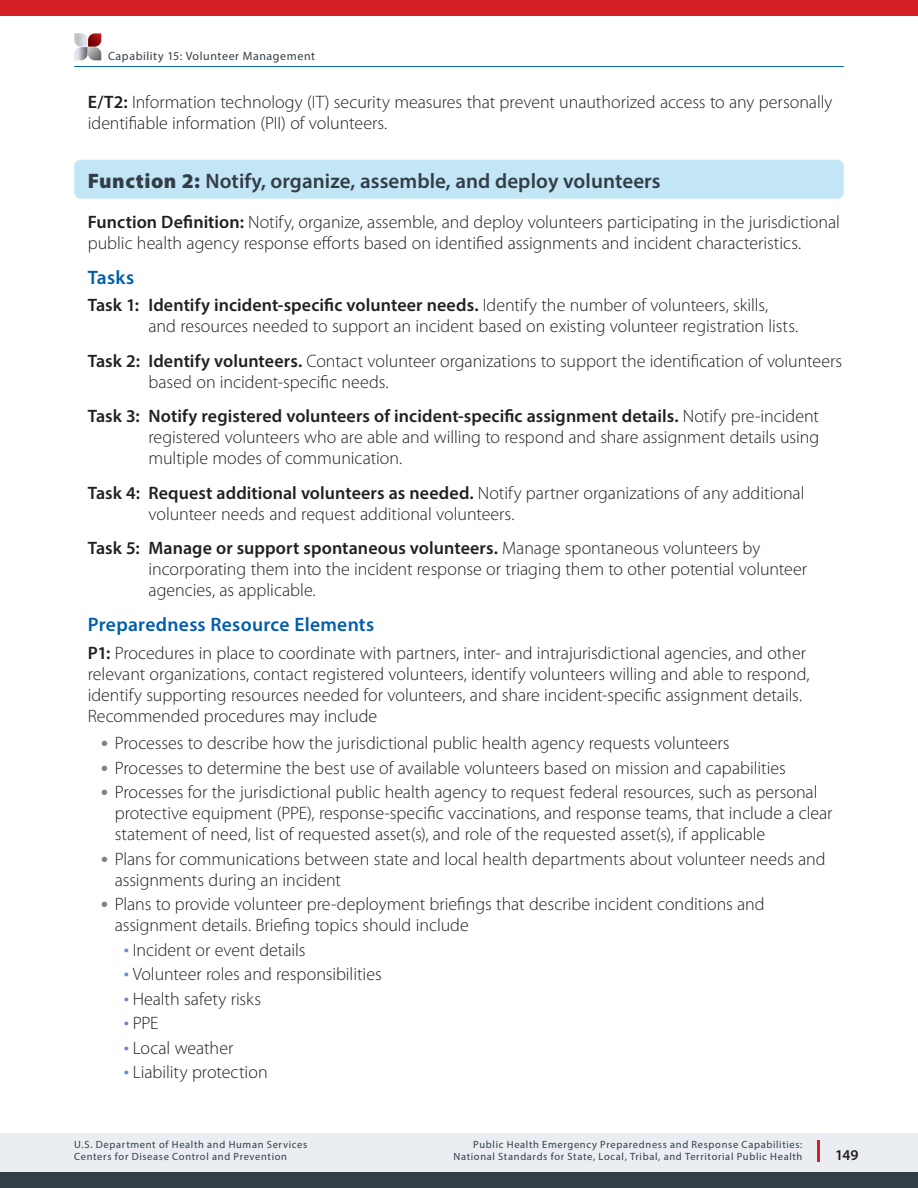
<style>
.page{position:relative;width:918px;height:1188px;background:#fff}
.page>*{position:absolute;margin:0;border:0;box-sizing:border-box;transform-origin:0 0}
.H3-Functions{font:600 21px "Myriad Pro";letter-spacing:.005em;color:#323d47}
.Function_H4{font:600 19.5px "Myriad Pro";letter-spacing:.015em;color:#015dab}
.Function-Body1{font:300 18px/21px "Myriad Pro";letter-spacing:-.005em;color:#231f20}
.Function_Tasks{font:300 18px/21px "Myriad Pro";color:#231f20}
.t1{font:600 15px "Myriad Pro";color:#231f20}
.t2{font:12px "Myriad Pro";letter-spacing:.05em;color:#323d47}
.t3{font:10.5px/12px "Myriad Pro";letter-spacing:.06em;color:#323d47;text-align:right}
.s1{font-weight:600}
.s2{font-weight:900}
.s3{font-weight:900;font-stretch:semi-expanded;color:#808285}
.s4{font-weight:900;font-stretch:semi-expanded;color:#6a8ac5}
</style>
<div class="page">
<div style="left:0;top:1133px;width:918px;height:55px;background:#eaeef3"></div>
<div style="left:0;top:1172px;width:918px;height:16px;background:#323d47"></div>
<div style="left:0;top:0;width:918px;height:16px;background:#d41f26"></div>
<hr style="left:817px;top:1140px;width:2px;height:22px;background:#d41f26">
<svg style="left:74px;top:33px;width:27px;height:27px"></svg>
<hr style="left:74px;top:66px;width:770px;height:1px;background:#015dab">
<div style="left:74px;top:160px;width:770px;height:39px;background:#c3e6f6;border-radius:7px"></div>
<p class="t2" style="left:108px;top:49px;width:209px">Capability 15: Volunteer Management</p>
<p class="Function-Body1" style="left:88px;top:92px;width:746px"><span class="s1">E/T2:</span> Information technology (IT) security measures that prevent unauthorized access to any personally identifiable information (PII) of volunteers.</p>
<h3 class="H3-Functions" style="left:88px;top:167px;width:574px"><span class="s2">Function 2:</span> Notify, organize, assemble, and deploy volunteers</h3>
<p class="Function-Body1" style="left:88px;top:212px;width:754px"><span class="s1">Function Definition:</span> Notify, organize, assemble, and deploy volunteers participating in the jurisdictional public health agency response efforts based on identified assignments and incident characteristics.</p>
<h4 class="Function_H4" style="left:88px;top:265px;width:48px">Tasks</h4>
<p class="Function_Tasks" style="left:148px;top:295px;width:651px;text-indent:-61px"><span class="s1">Task 1: Identify incident-specific volunteer needs.</span> Identify the number of volunteers, skills, and resources needed to support an incident based on existing volunteer registration lists.</p>
<p class="Function_Tasks" style="left:149px;top:351px;width:695px;text-indent:-61px"><span class="s1">Task 2: Identify volunteers.</span> Contact volunteer organizations to support the identification of volunteers based on incident-specific needs.</p>
<p class="Function_Tasks" style="left:149px;top:406px;width:672px;text-align:justify;text-indent:-61px"><span class="s1">Task 3: Notify registered volunteers of incident-specific assignment details.</span> Notify pre-incident registered volunteers who are able and willing to respond and share assignment details using multiple modes of communication.</p>
<p class="Function_Tasks" style="left:149px;top:483px;width:658px;text-indent:-61px"><span class="s1">Task 4: Request additional volunteers as needed.</span> Notify partner organizations of any additional volunteer needs and request additional volunteers.</p>
<p class="Function_Tasks" style="left:148px;top:538px;width:660px;text-indent:-61px"><span class="s1">Task 5: Manage or support spontaneous volunteers.</span> Manage spontaneous volunteers by incorporating them into the incident response or triaging them to other potential volunteer agencies, as applicable.</p>
<h4 class="Function_H4" style="left:88px;top:612px;width:288px">Preparedness Resource Elements</h4>
<p class="Function-Body1" style="left:88px;top:642px;width:723px"><span class="s1">P1:</span> Procedures in place to coordinate with partners, inter- and intrajurisdictional agencies, and other relevant organizations, contact registered volunteers, identify volunteers willing and able to respond, identify supporting resources needed for volunteers, and share incident-specific assignment details.<br>Recommended procedures may include</p>
<p class="Function-Body1" style="left:101px;top:733px;width:630px"><span class="s3">•</span> Processes to describe how the jurisdictional public health agency requests volunteers</p>
<p class="Function-Body1" style="left:101px;top:758px;width:686px"><span class="s3">•</span> Processes to determine the best use of available volunteers based on mission and capabilities</p>
<p class="Function-Body1" style="left:115px;top:782px;width:719px;text-indent:-14px"><span class="s3">•</span> Processes for the jurisdictional public health agency to request federal resources, such as personal protective equipment (PPE), response-specific vaccinations, and response teams, that include a clear statement of need, list of requested asset(s), and role of the requested asset(s), if applicable</p>
<p class="Function-Body1" style="left:115px;top:849px;width:712px;text-indent:-14px"><span class="s3">•</span> Plans for communications between state and local health departments about volunteer needs and assignments during an incident</p>
<p class="Function-Body1" style="left:115px;top:894px;width:652px;text-indent:-14px"><span class="s3">•</span> Plans to provide volunteer pre-deployment briefings that describe incident conditions and assignment details. Briefing topics should include</p>
<p class="Function-Body1" style="left:124px;top:940px;width:183px"><span class="s4">·</span> Incident or event details</p>
<p class="Function-Body1" style="left:124px;top:964px;width:260px"><span class="s4">·</span> Volunteer roles and responsibilities</p>
<p class="Function-Body1" style="left:124px;top:989px;width:139px"><span class="s4">·</span> Health safety risks</p>
<p class="Function-Body1" style="left:124px;top:1013px;width:36px"><span class="s4">·</span> PPE</p>
<p class="Function-Body1" style="left:124px;top:1038px;width:111px"><span class="s4">·</span> Local weather</p>
<p class="Function-Body1" style="left:124px;top:1062px;width:145px"><span class="s4">·</span> Liability protection</p>
<p class="t3" style="left:74px;top:1139px;width:234px;text-align:left">U.S. Department of Health and Human Services<br>Centers for Disease Control and Prevention</p>
<p class="t3" style="left:453px;top:1139px;width:350px">Public Health Emergency Preparedness and Response Capabilities:<br>National Standards for State, Local, Tribal, and Territorial Public Health</p>
<p class="t1" style="left:835px;top:1145px;width:25px">149</p>
</div>
